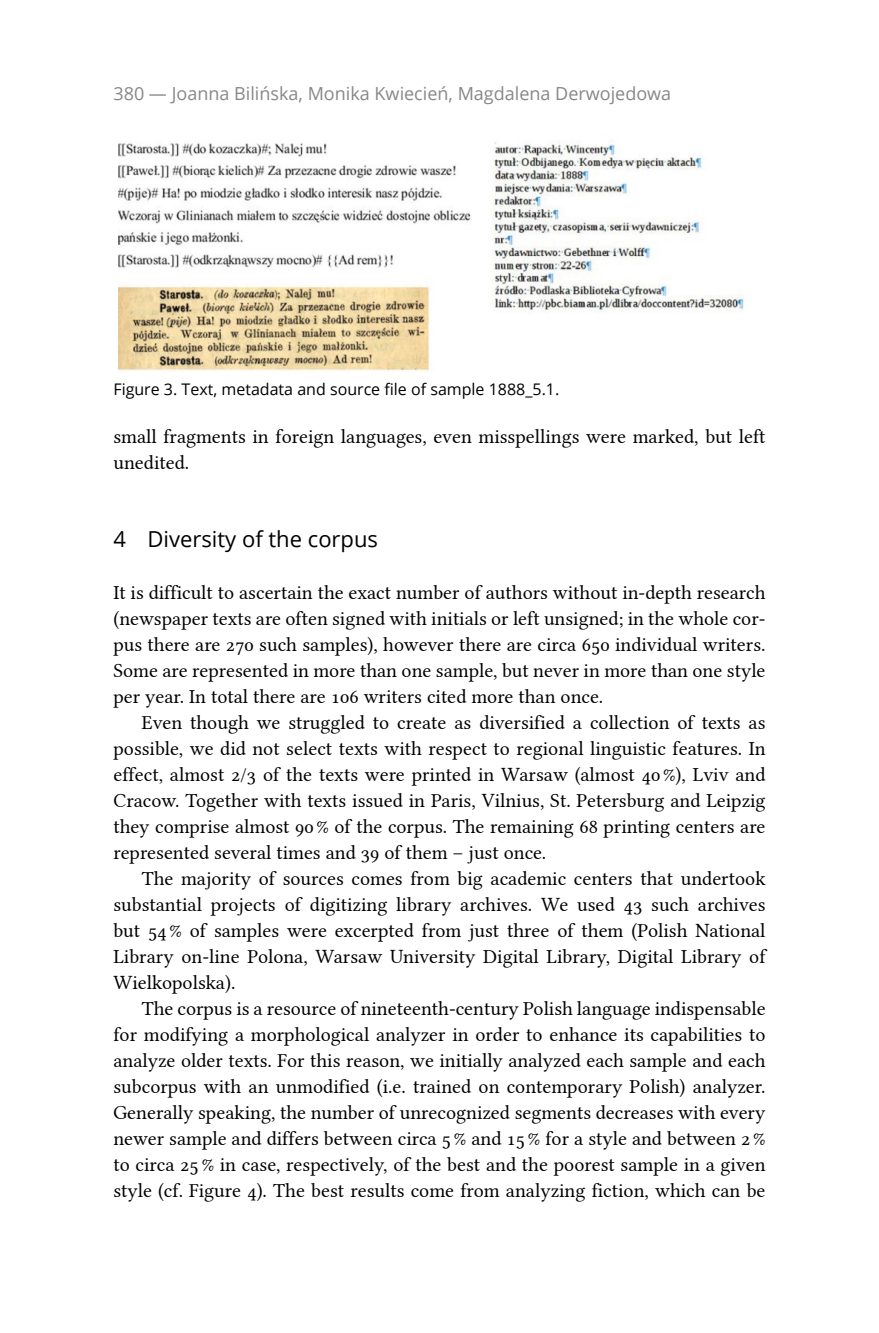
<style>
.page{position:relative;width:879px;height:1333px;background:#fff}
.page>*{position:absolute;margin:0;border:0;box-sizing:border-box;transform-origin:0 0}
.Ü1{font:22px "Open Sans";color:#000}
.Fließtext{font:20px/26px "Linux Libertine G";color:#000;text-align:justify}
.Fließtext_nach_Übers{font:20px/26px "Linux Libertine G";color:#000}
.t1{font:18px "Open Sans";color:#878787}
.Legende{font:16px "Open Sans";color:#000}
</style>
<div class="page">
<img style="left:118px;top:142px;width:626px;height:230px">
<p class="t1" style="left:113px;top:81px;width:559px">380 — Joanna Bilińska, Monika Kwiecień, Magdalena Derwojedowa</p>
<p class="Legende" style="left:113px;top:378px;width:447px">Figure 3. Text, metadata and source file of sample 1888_5.1.</p>
<p class="Fließtext_nach_Übers" style="left:113px;top:423px;width:653px">small fragments in foreign languages, even misspellings were marked, but left unedited.</p>
<p class="Ü1" style="left:113px;top:523px;width:266px">4 Diversity of the corpus</p>
<p class="Fließtext_nach_Übers" style="left:113px;top:579px;width:653px;text-align:justify">It is difficult to ascertain the exact number of authors without in-depth research (newspaper texts are often signed with initials or left unsigned; in the whole cor&shy;pus there are 270 such samples), however there are circa 650 individual writers.<br>Some are represented in more than one sample, but never in more than one style per year. In total there are 106 writers cited more than once.</p>
<p class="Fließtext" style="left:113px;top:709px;width:653px;text-indent:28px">Even though we struggled to create as diversified a collection of texts as possible, we did not select texts with respect to regional linguistic features. In effect, almost 2/3 of the texts were printed in Warsaw (almost 40 %), Lviv and Cracow. Together with texts issued in Paris, Vilnius, St. Petersburg and Leipzig they comprise almost 90 % of the corpus. The remaining 68 printing centers are represented several times and 39 of them – just once.</p>
<p class="Fließtext" style="left:113px;top:865px;width:654px;text-indent:28px">The majority of sources comes from big academic centers that undertook substantial projects of digitizing library archives. We used 43 such archives but 54 % of samples were excerpted from just three of them (Polish National Library on-line Polona, Warsaw University Digital Library, Digital Library of Wielkopolska).</p>
<p class="Fließtext" style="left:113px;top:995px;width:654px;text-indent:28px">The corpus is a resource of nineteenth-century Polish language indispensable for modifying a morphological analyzer in order to enhance its capabilities to analyze older texts. For this reason, we initially analyzed each sample and each subcorpus with an unmodified (i.e. trained on contemporary Polish) analyzer.<br>Generally speaking, the number of unrecognized segments decreases with every newer sample and differs between circa 5 % and 15 % for a style and between 2 % to circa 25 % in case, respectively, of the best and the poorest sample in a given style (cf. Figure 4). The best results come from analyzing fiction, which can be</p>
</div>
